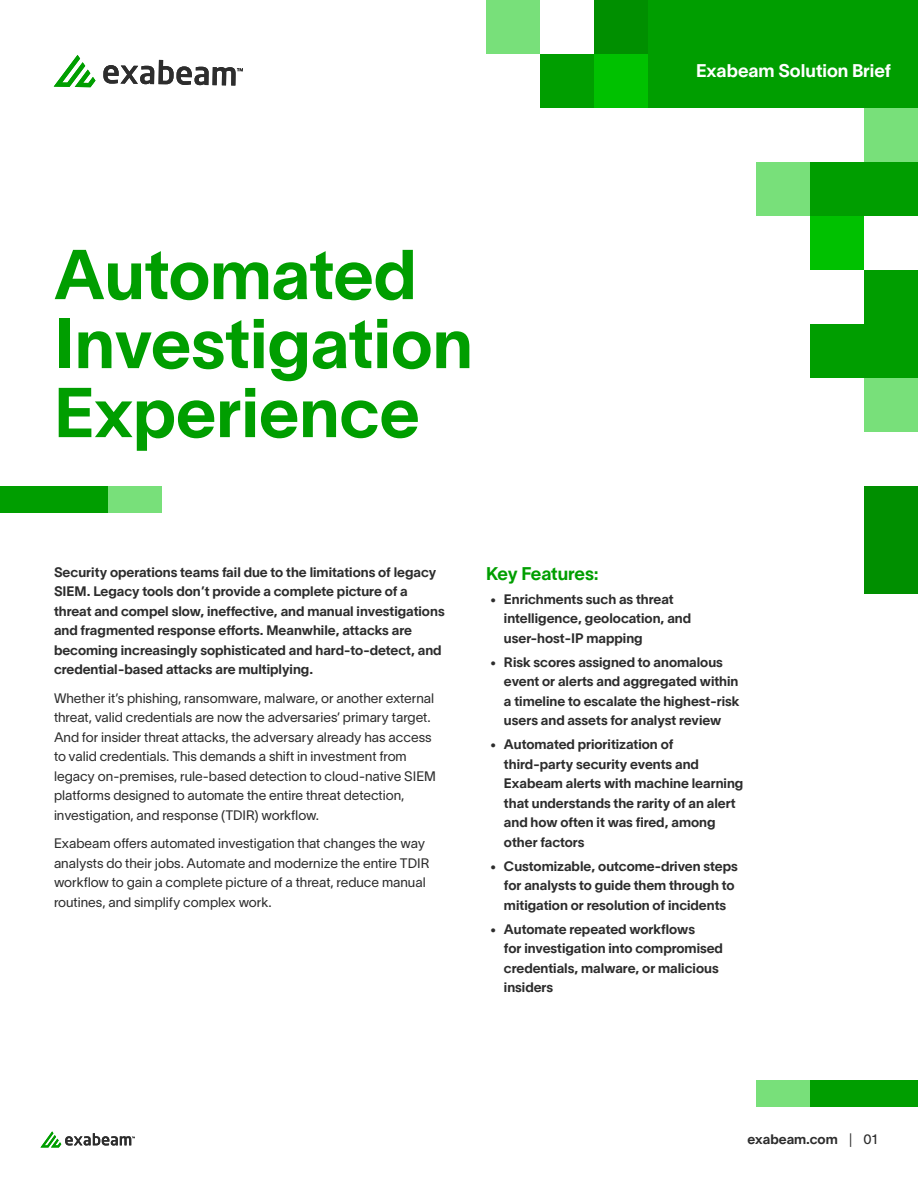
<style>
.page{position:relative;width:918px;height:1188px;background:#fff}
.page>*{position:absolute;margin:0;border:0;box-sizing:border-box;transform-origin:0 0}
.t1{font:69px/69px "Lausanne 700";color:#009e00}
.t2{font:18px "Lausanne 700";color:#fff}
.t3{font:18px "Lausanne 700";letter-spacing:-.01em;color:#009e00}
.t4{font:13.5px/19.5px "Lausanne 700";color:#2d2d2d}
.t5{font:13.5px/19.5px "Lausanne 300";color:#2d2d2d}
.s1{font-family:"Lausanne 300"}
.s2{font-family:"Lausanne 400"}
</style>
<div class="page">
<svg style="left:41px;top:1131px;width:94px;height:16px"></svg>
<div style="left:648px;top:0;width:270px;height:108px;background:#009e00"></div>
<div style="left:810px;top:162px;width:108px;height:54px;background:#009e00"></div>
<div style="left:864px;top:270px;width:54px;height:108px;background:#009e00"></div>
<div style="left:540px;top:54px;width:54px;height:54px;background:#009e00"></div>
<div style="left:810px;top:324px;width:108px;height:54px;background:#009e00"></div>
<div style="left:864px;top:378px;width:54px;height:54px;background:#78e07a"></div>
<div style="left:756px;top:162px;width:54px;height:54px;background:#78e07a"></div>
<div style="left:486px;top:0;width:54px;height:54px;background:#78e07a"></div>
<div style="left:810px;top:216px;width:54px;height:54px;background:#00c100"></div>
<div style="left:864px;top:108px;width:54px;height:54px;background:#78e07a"></div>
<div style="left:594px;top:54px;width:54px;height:54px;background:#00c100"></div>
<div style="left:594px;top:0;width:54px;height:54px;background:#008f00"></div>
<svg style="left:54px;top:55px;width:41px;height:32px"></svg>
<svg style="left:103px;top:60px;width:140px;height:26px"></svg>
<div style="left:810px;top:1080px;width:108px;height:27px;background:#009e00"></div>
<div style="left:756px;top:1080px;width:54px;height:27px;background:#78e07a"></div>
<div style="left:864px;top:486px;width:54px;height:108px;background:#008f00"></div>
<div style="left:0;top:486px;width:108px;height:27px;background:#009e00"></div>
<div style="left:108px;top:486px;width:54px;height:27px;background:#78e07a"></div>
<h2 class="t2" style="left:696px;top:60px;width:196px">Exabeam Solution Brief</h2>
<h1 class="t1" style="left:54px;top:239px;width:420px">Automated<br>Investigation<br>Experience</h1>
<p class="t4" style="left:54px;top:562px;width:392px">Security operations teams fail due to the limitations of legacy SIEM. Legacy tools don’t provide a complete picture of a threat and compel slow, ineffective, and manual investigations and fragmented response efforts. Meanwhile, attacks are becoming increasingly sophisticated and hard-to-detect, and credential-based attacks are multiplying.</p>
<p class="t5" style="left:54px;top:688px;width:383px">Whether it’s phishing, ransomware, malware, or another external threat, valid credentials are now the adversaries’ primary target.<br>And for insider threat attacks, the adversary already has access to valid credentials. This demands a shift in investment from legacy on-premises, rule-based detection to cloud-native SIEM platforms designed to automate the entire threat detection, investigation, and response (TDIR) workflow.</p>
<p class="t5" style="left:54px;top:833px;width:377px">Exabeam offers automated investigation that changes the way analysts do their jobs. Automate and modernize the entire TDIR workflow to gain a complete picture of a threat, reduce manual routines, and simplify complex work.</p>
<h2 class="t3" style="left:486px;top:562px;width:114px">Key Features:</h2>
<p class="t4" style="left:504px;top:589px;width:189px;text-indent:-14px"><span class="s1">Ť</span> Enrichments such as threat intelligence, geolocation, and user-host-IP mapping</p>
<p class="t4" style="left:504px;top:652px;width:237px;text-indent:-14px"><span class="s1">Ť</span> Risk scores assigned to anomalous event or alerts and aggregated within a timeline to escalate the highest-risk users and assets for analyst review</p>
<p class="t4" style="left:504px;top:735px;width:241px;text-indent:-14px"><span class="s1">Ť</span> Automated prioritization of third-party security events and<br>Exabeam alerts with machine learning that understands the rarity of an alert and how often it was fired, among other factors</p>
<p class="t4" style="left:504px;top:856px;width:235px;text-indent:-14px"><span class="s1">Ť</span> Customizable, outcome-driven steps for analysts to guide them through to mitigation or resolution of incidents</p>
<p class="t4" style="left:504px;top:919px;width:220px;text-indent:-14px"><span class="s1">Ť</span> Automate repeated workflows<br>for investigation into compromised credentials, malware, or malicious insiders</p>
<p class="t4" style="left:748px;top:1129px;width:131px">exabeam.com <span class="s2">| 01</span></p>
</div>
